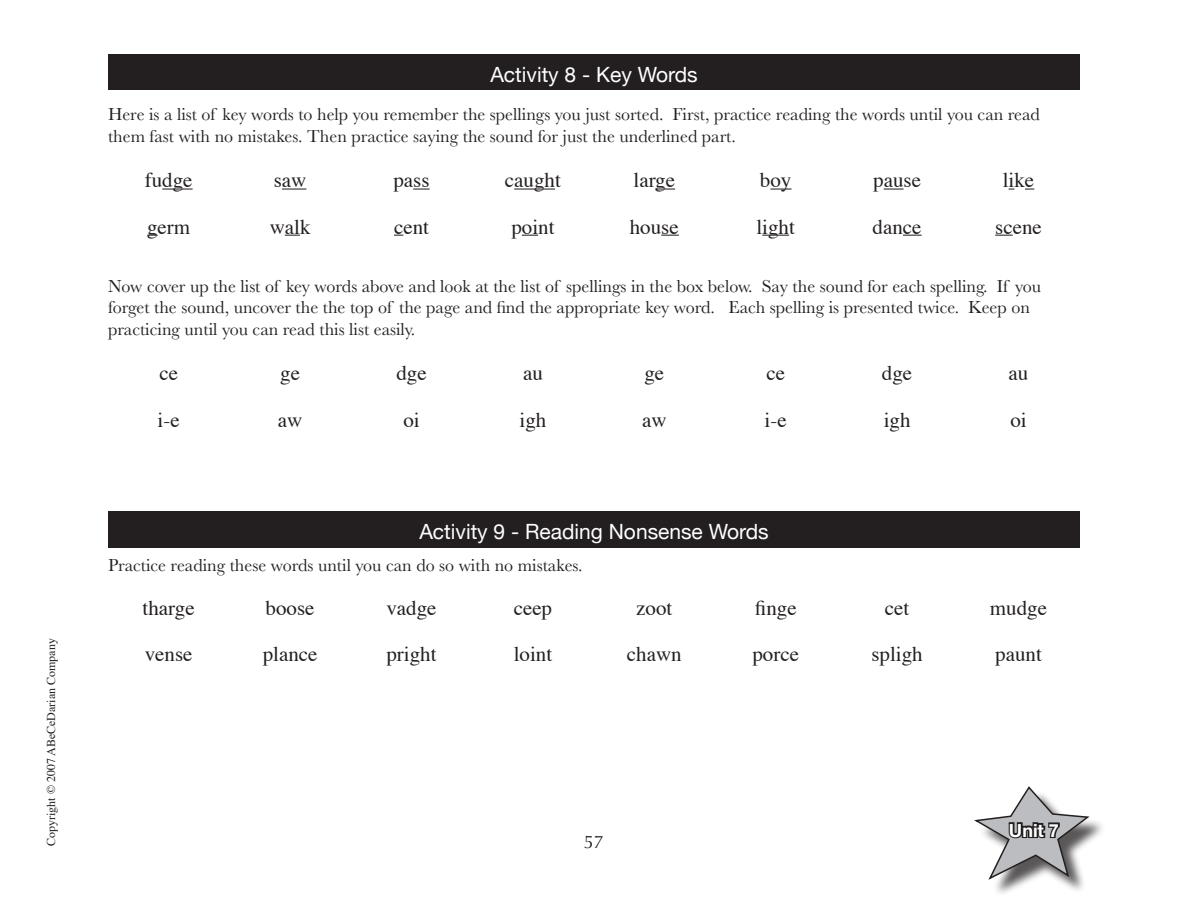
<style>
.page{position:relative;width:1188px;height:918px;background:#fff}
.page>*{position:absolute;margin:0;border:0;box-sizing:border-box;transform-origin:0 0}
.Word_Lists{font:21px "Times";color:#231f20}
.Page_Heading{font:21px "Helvetica Neue";color:#fff}
.Directions{font:18px/21.6px "Baskerville";color:#231f20}
.t1{font:700 18px "Helvetica Neue";color:#fff}
.t2{font:18px "Optima";color:#231f20}
.t3{font:12px "Times";color:#231f20}
</style>
<div class="page">
<div style="left:978px;top:790px;width:129px;height:107px;background:#231f20;opacity:.75"></div>
<svg style="left:974px;top:786px;width:118px;height:95px"></svg>
<div style="left:108px;top:54px;width:972px;height:36px;background:#231f20"></div>
<hr style="left:162px;top:189px;width:31px;height:1px;background:#231f20">
<svg style="left:282px;top:189px;width:24px;height:1px"></svg>
<svg style="left:413px;top:189px;width:17px;height:1px"></svg>
<hr style="left:514px;top:189px;width:41px;height:1px;background:#231f20">
<svg style="left:655px;top:189px;width:20px;height:1px"></svg>
<svg style="left:770px;top:189px;width:21px;height:1px"></svg>
<svg style="left:884px;top:189px;width:20px;height:1px"></svg>
<svg style="left:285px;top:235px;width:15px;height:1px"></svg>
<svg style="left:522px;top:235px;width:16px;height:1px"></svg>
<svg style="left:661px;top:235px;width:18px;height:1px"></svg>
<svg style="left:762px;top:235px;width:27px;height:1px"></svg>
<svg style="left:903px;top:235px;width:19px;height:1px"></svg>
<svg style="left:995px;top:235px;width:18px;height:1px"></svg>
<div style="left:108px;top:511px;width:972px;height:36px;background:#231f20"></div>
<p class="t3" style="left:40px;top:846px;width:209px;rotate:-90deg">Copyright © 2007 ABeCeDarian Company</p>
<p class="Page_Heading" style="left:490px;top:59px;width:209px">Activity 8 - Key Words</p>
<p class="Directions" style="left:108px;top:104px;width:933px">Here is a list of key words to help you remember the spellings you just sorted. First, practice reading the words until you can read them fast with no mistakes. Then practice saying the sound for just the underlined part.</p>
<p class="Word_Lists" style="left:145px;top:161px;width:49px">fudge</p>
<p class="Word_Lists" style="left:274px;top:161px;width:34px">saw</p>
<p class="Word_Lists" style="left:393px;top:161px;width:38px">pass</p>
<p class="Word_Lists" style="left:505px;top:161px;width:57px">caught</p>
<p class="Word_Lists" style="left:634px;top:161px;width:43px">large</p>
<p class="Word_Lists" style="left:760px;top:161px;width:33px">boy</p>
<p class="Word_Lists" style="left:873px;top:161px;width:49px">pause</p>
<p class="Word_Lists" style="left:1003px;top:161px;width:33px">like</p>
<p class="Word_Lists" style="left:147px;top:207px;width:45px">germ</p>
<p class="Word_Lists" style="left:270px;top:207px;width:42px">walk</p>
<p class="Word_Lists" style="left:394px;top:207px;width:36px">cent</p>
<p class="Word_Lists" style="left:511px;top:207px;width:45px">point</p>
<p class="Word_Lists" style="left:630px;top:207px;width:50px">house</p>
<p class="Word_Lists" style="left:756px;top:207px;width:40px">light</p>
<p class="Word_Lists" style="left:873px;top:207px;width:50px">dance</p>
<p class="Word_Lists" style="left:995px;top:207px;width:48px">scene</p>
<p class="Directions" style="left:108px;top:275px;width:935px">Now cover up the list of key words above and look at the list of spellings in the box below. Say the sound for each spelling. If you forget the sound, uncover the the top of the page and find the appropriate key word. Each spelling is presented twice. Keep on practicing until you can read this list easily.</p>
<p class="Word_Lists" style="left:159px;top:354px;width:20px">ce</p>
<p class="Word_Lists" style="left:280px;top:354px;width:21px">ge</p>
<p class="Word_Lists" style="left:396px;top:354px;width:32px">dge</p>
<p class="Word_Lists" style="left:523px;top:354px;width:21px">au</p>
<p class="Word_Lists" style="left:644px;top:354px;width:21px">ge</p>
<p class="Word_Lists" style="left:766px;top:354px;width:20px">ce</p>
<p class="Word_Lists" style="left:882px;top:354px;width:32px">dge</p>
<p class="Word_Lists" style="left:1009px;top:354px;width:21px">au</p>
<p class="Word_Lists" style="left:158px;top:400px;width:24px">i-e</p>
<p class="Word_Lists" style="left:278px;top:400px;width:26px">aw</p>
<p class="Word_Lists" style="left:403px;top:400px;width:18px">oi</p>
<p class="Word_Lists" style="left:520px;top:400px;width:28px">igh</p>
<p class="Word_Lists" style="left:642px;top:400px;width:26px">aw</p>
<p class="Word_Lists" style="left:765px;top:400px;width:24px">i-e</p>
<p class="Word_Lists" style="left:884px;top:400px;width:28px">igh</p>
<p class="Word_Lists" style="left:1010px;top:400px;width:18px">oi</p>
<p class="Page_Heading" style="left:419px;top:517px;width:351px">Activity 9 - Reading Nonsense Words</p>
<p class="Directions" style="left:108px;top:555px;width:476px">Practice reading these words until you can do so with no mistakes.</p>
<p class="Word_Lists" style="left:143px;top:589px;width:54px">tharge</p>
<p class="Word_Lists" style="left:266px;top:589px;width:50px">boose</p>
<p class="Word_Lists" style="left:386px;top:589px;width:52px">vadge</p>
<p class="Word_Lists" style="left:514px;top:589px;width:40px">ceep</p>
<p class="Word_Lists" style="left:636px;top:589px;width:38px">zoot</p>
<p class="Word_Lists" style="left:755px;top:589px;width:43px">finge</p>
<p class="Word_Lists" style="left:885px;top:589px;width:26px">cet</p>
<p class="Word_Lists" style="left:990px;top:589px;width:59px">mudge</p>
<p class="Word_Lists" style="left:145px;top:635px;width:49px">vense</p>
<p class="Word_Lists" style="left:263px;top:635px;width:56px">plance</p>
<p class="Word_Lists" style="left:386px;top:635px;width:52px">pright</p>
<p class="Word_Lists" style="left:514px;top:635px;width:40px">loint</p>
<p class="Word_Lists" style="left:627px;top:635px;width:56px">chawn</p>
<p class="Word_Lists" style="left:752px;top:635px;width:48px">porce</p>
<p class="Word_Lists" style="left:871px;top:635px;width:53px">spligh</p>
<p class="Word_Lists" style="left:995px;top:635px;width:48px">paunt</p>
<p class="t2" style="left:584px;top:832px;width:22px">57</p>
<p class="t1" style="left:1009px;top:816px;width:52px">Unit 7</p>
</div>
